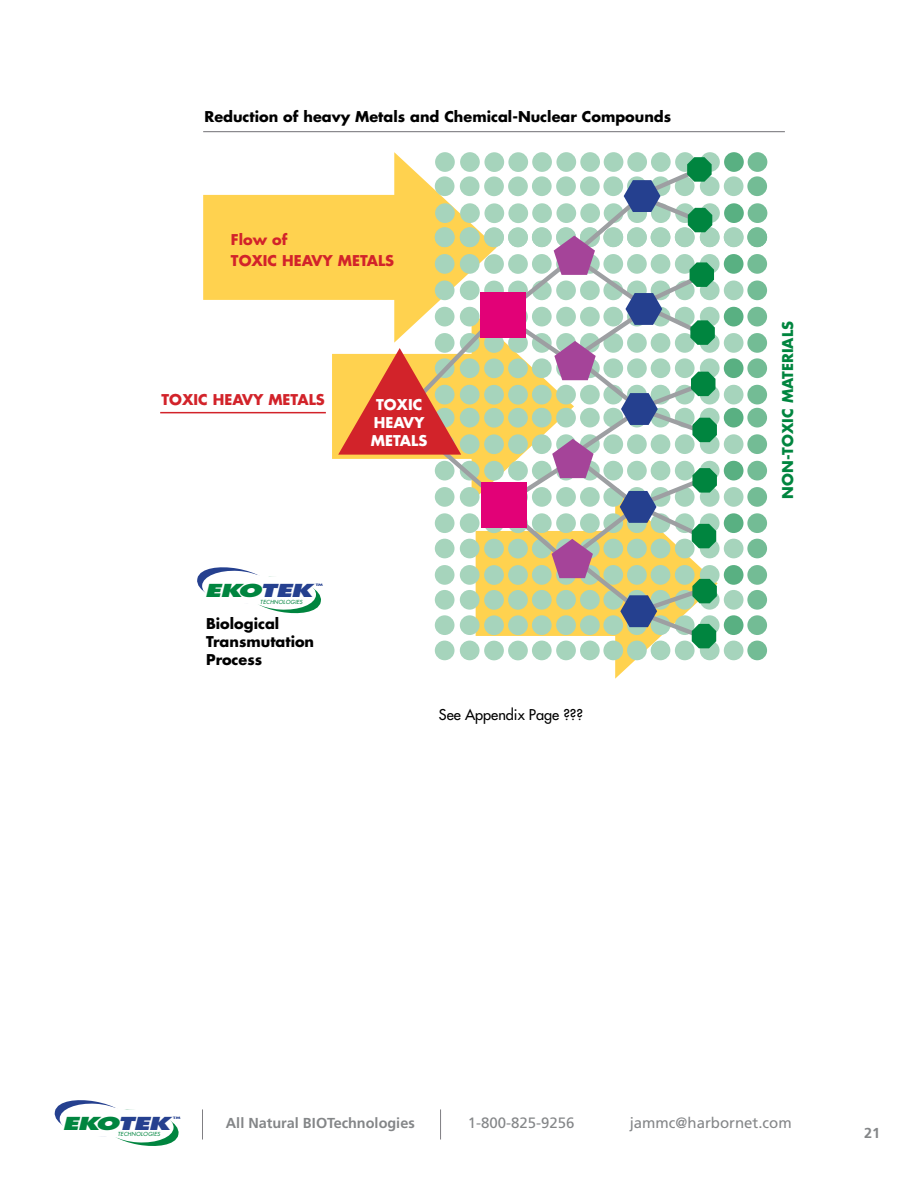
<style>
.page{position:relative;width:918px;height:1188px;background:#fff}
.page>*{position:absolute;margin:0;border:0;box-sizing:border-box;transform-origin:0 0}
.t1{font:italic 800 17.4px "Futura";letter-spacing:-.045em;color:#00853f;scale:1.5 1}
.t2{font:15px "Frutiger";color:#848688}
.t3{font:700 14.55px/18.1px "Futura";color:#000}
.t4{font:700 14.55px/21.8px "Futura";color:#d2232a}
.t5{font:14.55px "Futura";color:#000}
.t6{font:700 14.55px "Futura";color:#00853f}
.t7{font:700 14.55px/18.1px "Futura";color:#fff;text-align:center}
.t8{font:700 14.4px "Frutiger";color:#848688}
.t9{font:italic 5.4px "Futura";letter-spacing:.05em;color:#00853f}
.t10{font:700 3.15px "Futura";color:#25408f;scale:1.5 1}
.s1{color:#25408f}
</style>
<div class="page">
<hr style="left:202px;top:1109px;width:1px;height:31px;background:#807f83">
<svg style="left:54px;top:1100px;width:125px;height:46px"></svg>
<hr style="left:440px;top:1109px;width:1px;height:31px;background:#807f83">
<div style="left:332px;top:354px;width:160px;height:105px;background:#ffd24f"></div>
<div style="left:203px;top:195px;width:212px;height:105px;background:#ffd24f"></div>
<svg style="left:700px;top:408px;width:20px;height:20px"></svg>
<svg style="left:700px;top:434px;width:20px;height:20px"></svg>
<svg style="left:700px;top:461px;width:20px;height:19px"></svg>
<svg style="left:700px;top:487px;width:20px;height:20px"></svg>
<svg style="left:700px;top:513px;width:20px;height:20px"></svg>
<svg style="left:700px;top:539px;width:20px;height:19px"></svg>
<svg style="left:700px;top:565px;width:20px;height:20px"></svg>
<svg style="left:700px;top:590px;width:20px;height:20px"></svg>
<svg style="left:700px;top:615px;width:20px;height:20px"></svg>
<svg style="left:700px;top:641px;width:20px;height:19px"></svg>
<div style="left:700px;top:228px;width:20px;height:19px;background:#edf5f1;border-radius:50%"></div>
<svg style="left:700px;top:254px;width:20px;height:20px"></svg>
<svg style="left:700px;top:281px;width:20px;height:19px"></svg>
<svg style="left:700px;top:307px;width:20px;height:19px"></svg>
<svg style="left:700px;top:333px;width:20px;height:20px"></svg>
<svg style="left:700px;top:358px;width:20px;height:20px"></svg>
<svg style="left:700px;top:385px;width:20px;height:19px"></svg>
<svg style="left:700px;top:203px;width:20px;height:20px"></svg>
<svg style="left:700px;top:176px;width:20px;height:20px"></svg>
<svg style="left:700px;top:227px;width:20px;height:20px"></svg>
<svg style="left:700px;top:152px;width:20px;height:20px"></svg>
<div style="left:724px;top:408px;width:20px;height:20px;background:#59b082;border-radius:50%"></div>
<div style="left:724px;top:434px;width:20px;height:20px;background:#a6d4bc;border-radius:50%"></div>
<div style="left:724px;top:461px;width:20px;height:19px;background:#59b082;border-radius:50%"></div>
<div style="left:724px;top:487px;width:20px;height:20px;background:#a6d4bc;border-radius:50%"></div>
<div style="left:724px;top:513px;width:20px;height:20px;background:#59b082;border-radius:50%"></div>
<div style="left:724px;top:539px;width:20px;height:19px;background:#a6d4bc;border-radius:50%"></div>
<div style="left:724px;top:565px;width:20px;height:20px;background:#59b082;border-radius:50%"></div>
<div style="left:724px;top:590px;width:20px;height:20px;background:#a6d4bc;border-radius:50%"></div>
<div style="left:724px;top:615px;width:20px;height:20px;background:#59b082;border-radius:50%"></div>
<div style="left:724px;top:641px;width:20px;height:19px;background:#a6d4bc;border-radius:50%"></div>
<div style="left:724px;top:254px;width:20px;height:20px;background:#59b082;border-radius:50%"></div>
<div style="left:724px;top:281px;width:20px;height:19px;background:#a6d4bc;border-radius:50%"></div>
<div style="left:724px;top:307px;width:20px;height:19px;background:#59b082;border-radius:50%"></div>
<div style="left:724px;top:333px;width:20px;height:20px;background:#a6d4bc;border-radius:50%"></div>
<div style="left:724px;top:358px;width:20px;height:20px;background:#59b082;border-radius:50%"></div>
<div style="left:724px;top:385px;width:20px;height:19px;background:#a6d4bc;border-radius:50%"></div>
<div style="left:724px;top:203px;width:20px;height:20px;background:#59b082;border-radius:50%"></div>
<div style="left:724px;top:176px;width:20px;height:20px;background:#a6d4bc;border-radius:50%"></div>
<div style="left:724px;top:227px;width:20px;height:20px;background:#a6d4bc;border-radius:50%"></div>
<div style="left:724px;top:152px;width:20px;height:20px;background:#59b082;border-radius:50%"></div>
<div style="left:747px;top:408px;width:20px;height:20px;background:#73bc95;border-radius:50%"></div>
<div style="left:747px;top:434px;width:20px;height:20px;background:#73bc95;border-radius:50%"></div>
<div style="left:747px;top:461px;width:20px;height:19px;background:#73bc95;border-radius:50%"></div>
<div style="left:747px;top:487px;width:20px;height:20px;background:#73bc95;border-radius:50%"></div>
<div style="left:747px;top:513px;width:20px;height:20px;background:#73bc95;border-radius:50%"></div>
<div style="left:747px;top:539px;width:20px;height:19px;background:#73bc95;border-radius:50%"></div>
<div style="left:747px;top:565px;width:20px;height:20px;background:#73bc95;border-radius:50%"></div>
<div style="left:747px;top:590px;width:20px;height:20px;background:#73bc95;border-radius:50%"></div>
<div style="left:747px;top:615px;width:20px;height:20px;background:#73bc95;border-radius:50%"></div>
<div style="left:747px;top:641px;width:20px;height:19px;background:#73bc95;border-radius:50%"></div>
<div style="left:747px;top:254px;width:20px;height:20px;background:#73bc95;border-radius:50%"></div>
<div style="left:747px;top:281px;width:20px;height:19px;background:#73bc95;border-radius:50%"></div>
<div style="left:747px;top:307px;width:20px;height:19px;background:#73bc95;border-radius:50%"></div>
<div style="left:747px;top:333px;width:20px;height:20px;background:#73bc95;border-radius:50%"></div>
<div style="left:747px;top:358px;width:20px;height:20px;background:#73bc95;border-radius:50%"></div>
<div style="left:747px;top:385px;width:20px;height:19px;background:#73bc95;border-radius:50%"></div>
<div style="left:748px;top:203px;width:19px;height:20px;background:#73bc95;border-radius:50%"></div>
<div style="left:747px;top:176px;width:20px;height:20px;background:#73bc95;border-radius:50%"></div>
<div style="left:747px;top:227px;width:20px;height:20px;background:#73bc95;border-radius:50%"></div>
<div style="left:748px;top:152px;width:19px;height:20px;background:#73bc95;border-radius:50%"></div>
<svg style="left:338px;top:152px;width:380px;height:527px"></svg>
<svg style="left:197px;top:567px;width:124px;height:47px"></svg>
<hr style="left:160px;top:412px;width:166px;height:1px;background:#d2232a">
<hr style="left:203px;top:131px;width:582px;height:1px;background:#717074">
<p class="t3" style="left:205px;top:107px;width:468px">Reduction of heavy Metals and Chemical-Nuclear Compounds</p>
<p class="t4" style="left:231px;top:228px;width:165px">Flow of<br>TOXIC HEAVY METALS</p>
<p class="t4" style="left:162px;top:388px;width:165px">TOXIC HEAVY METALS</p>
<p class="t7" style="left:371px;top:395px;width:58px">TOXIC<br>HE AVY<br>METALS</p>
<p class="t1" style="left:205px;top:580px;width:73px">EKO<span class="s1">TEK</span></p>
<p class="t10" style="left:316px;top:583px;width:6px">TM</p>
<p class="t9" style="left:260px;top:598px;width:44px">TECHNOLOGIES</p>
<p class="t3" style="left:206px;top:614px;width:110px">Biological<br>Transmutation<br>Process</p>
<p class="t5" style="left:439px;top:705px;width:146px">See Appendix Page ???</p>
<p class="t6" style="left:777px;top:499px;width:179px;rotate:-90deg">NON-TOXIC MATERIALS</p>
<p class="t1" style="left:62px;top:1112px;width:73px">EKO<span class="s1">TEK</span></p>
<p class="t8" style="left:226px;top:1115px;width:190px">All Natural BIOTechnologies</p>
<p class="t2" style="left:468px;top:1114px;width:108px">1-800-825-9256</p>
<p class="t2" style="left:630px;top:1114px;width:164px">jammc@harbornet.com</p>
<p class="t10" style="left:173px;top:1116px;width:6px">TM</p>
<p class="t9" style="left:118px;top:1131px;width:44px">TECHNOLOGIES</p>
<p class="t8" style="left:864px;top:1124px;width:18px">21</p>
</div>
